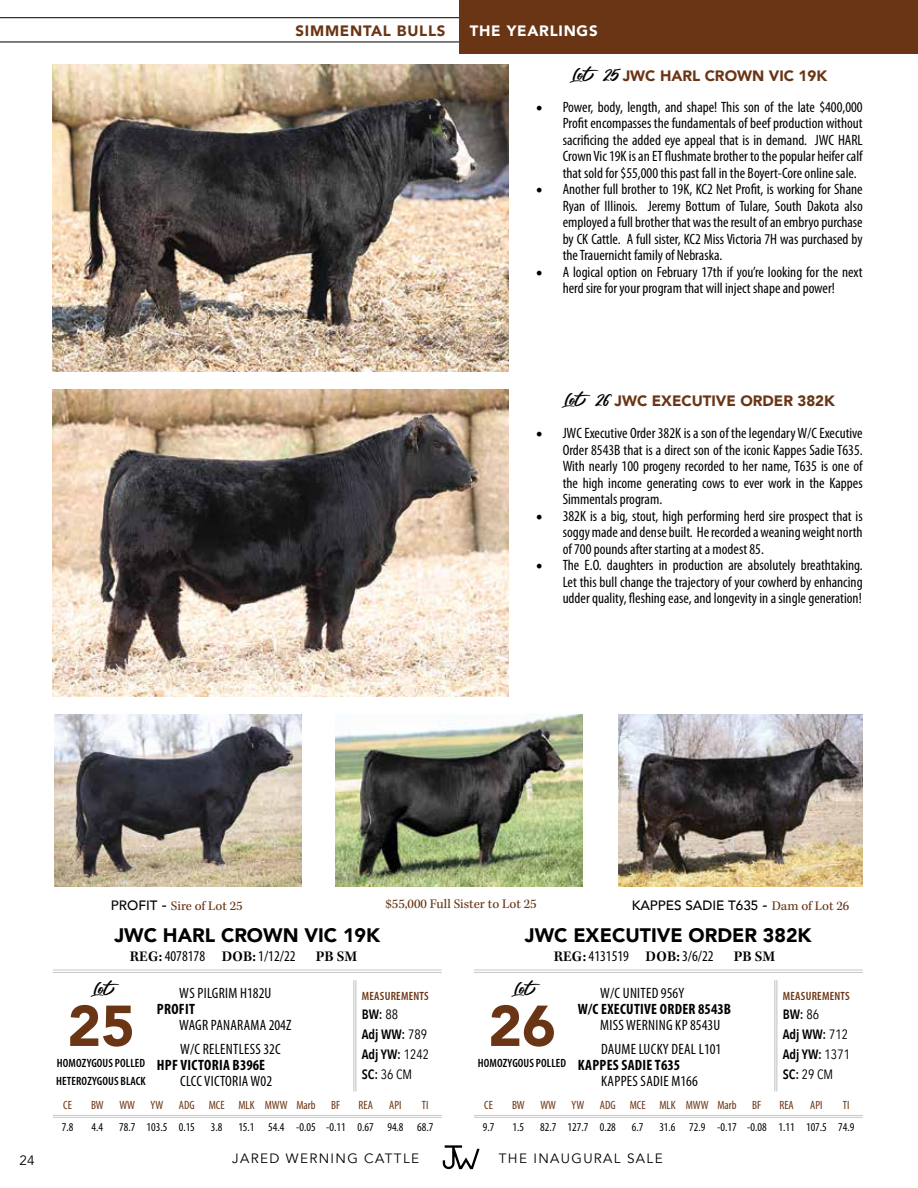
<style>
.page{position:relative;width:918px;height:1188px;background:#fff}
.page>*{position:absolute;margin:0;border:0;box-sizing:border-box;transform-origin:0 0}
.t1{font:900 57px "Avenir";color:#6a3515}
.t2{font:900 19.5px "Avenir";color:#000}
.t3{font:16.5px "Fair Prosper";color:#000}
.t4{font:condensed 15px/16.5px "Myriad Pro";color:#000;text-align:justify}
.t5{font:condensed 15px/32.2px "Myriad Pro";letter-spacing:.02em;color:#000}
.t6{font:700 condensed 15px "Myriad Pro";letter-spacing:.02em;color:#000}
.t7{font:900 15px "Avenir";color:#6a3515}
.t8{font:900 15px "Avenir";letter-spacing:.05em;color:#6a3515}
.t9{font:900 15px "Avenir";letter-spacing:.05em;color:#fff}
.t10{font:600 15px "Kepler Std";letter-spacing:.005em;color:#000}
.t11{font:600 13.5px/20.4px "Avenir Next Condensed";color:#000}
.t12{font:13.5px "Kepler Std";color:#6a3515}
.t13{font:13.5px "Avenir";letter-spacing:.1em;color:#000}
.t14{font:500 13.5px "Avenir";color:#000}
.t15{font:condensed 12px "Myriad Pro";color:#000}
.t16{font:condensed 12px "Myriad Pro";color:#6a3515}
.t17{font:600 condensed 12px/18.3px "Myriad Pro";letter-spacing:.01em;color:#000}
.t18{font:600 condensed 12px "Myriad Pro";letter-spacing:.02em;color:#6a3515}
.s1{font-family:"Fair Prosper";font-weight:400;font-size:16.5px;color:#000}
.s2{font-family:"Minion Pro";font-stretch:normal;font-size:18px}
.s3{font-family:"Avenir";font-weight:500;color:#000}
.s4{font-family:"Bell Gothic Std";font-weight:700;font-size:15px;color:#000}
.s5{font-family:"Bell Gothic Std";font-weight:700;font-size:15px}
.s6{font-family:"Kepler Std";font-weight:400;color:#6a3515}
.s7{font-family:"Kepler Std";font-weight:600;font-stretch:normal}
.s8{font-weight:400}
</style>
<div class="page">
<hr style="left:0;top:17px;width:470px;height:1px;background:#000">
<hr style="left:0;top:42px;width:470px;height:1px;background:#000">
<svg style="left:443px;top:1145px;width:37px;height:25px"></svg>
<div style="left:459px;top:0;width:459px;height:54px;background:#6a3515"></div>
<img style="left:54px;top:714px;width:247px;height:173px">
<img style="left:336px;top:714px;width:247px;height:173px">
<img style="left:618px;top:714px;width:245px;height:173px">
<img style="left:53px;top:65px;width:456px;height:307px">
<img style="left:53px;top:390px;width:456px;height:307px">
<hr style="left:53px;top:972px;width:389px;height:1px;background:#bcbec0">
<hr style="left:53px;top:970px;width:389px;height:1px;background:#bcbec0">
<hr style="left:355px;top:980px;width:1px;height:111px;background:#bcbec0">
<hr style="left:353px;top:980px;width:1px;height:111px;background:#bcbec0">
<hr style="left:53px;top:1117px;width:389px;height:1px;background:#bcbec0">
<hr style="left:53px;top:1115px;width:389px;height:1px;background:#bcbec0">
<hr style="left:474px;top:972px;width:389px;height:1px;background:#bcbec0">
<hr style="left:474px;top:970px;width:389px;height:1px;background:#bcbec0">
<hr style="left:776px;top:980px;width:1px;height:111px;background:#bcbec0">
<hr style="left:774px;top:980px;width:1px;height:111px;background:#bcbec0">
<hr style="left:474px;top:1117px;width:389px;height:1px;background:#bcbec0">
<hr style="left:474px;top:1115px;width:389px;height:1px;background:#bcbec0">
<p class="t8" style="left:296px;top:18px;width:151px">SIMMENTAL BULLS</p>
<p class="t9" style="left:470px;top:18px;width:129px">THE YEARLINGS</p>
<p class="t7" style="left:573px;top:63px;width:256px"><span class="s1">Lot 25</span> JWC HARL CROWN VIC 19K</p>
<p class="t4" style="left:563px;top:98px;width:302px;text-indent:-27px"><span class="s2">•</span> Power, body, length, and shape! This son of the late $400,000<br>Profit encompasses the fundamentals of beef production without sacrificing the added eye appeal that is in demand. JWC HARL Crown Vic 19K is an ET flushmate brother to the popular heifer calf that sold for $55,000 this past fall in the Boyert-Core online sale.</p>
<p class="t4" style="left:563px;top:181px;width:302px;text-indent:-27px"><span class="s2">•</span> Another full brother to 19K, KC2 Net Profit, is working for Shane Ryan of Illinois. Jeremy Bottum of Tulare, South Dakota also employed a full brother that was the result of an embryo purchase by CK Cattle. A full sister, KC2 Miss Victoria 7H was purchased by the Trauernicht family of Nebraska.</p>
<p class="t4" style="left:536px;top:263px;width:329px;text-align:center"><span class="s2">•</span> A logical option on February 17th if you’re looking for the next herd sire for your program that will inject shape and power!</p>
<p class="t7" style="left:565px;top:388px;width:272px"><span class="s1">Lot 26</span> JWC EXECUTIVE ORDER 382K</p>
<p class="t4" style="left:563px;top:425px;width:302px;text-indent:-27px"><span class="s2">•</span> JWC Executive Order 382K is a son of the legendary W/C Executive Order 8543B that is a direct son of the iconic Kappes Sadie T635.<br>With nearly 100 progeny recorded to her name, T635 is one of the high income generating cows to ever work in the Kappes Simmentals program.</p>
<p class="t4" style="left:563px;top:507px;width:302px;text-indent:-27px"><span class="s2">•</span> 382K is a big, stout, high performing herd sire prospect that is soggy made and dense built. He recorded a weaning weight north of 700 pounds after starting at a modest 85.</p>
<p class="t4" style="left:563px;top:557px;width:302px;text-indent:-27px"><span class="s2">•</span> The E.O. daughters in production are absolutely breathtaking.<br>Let this bull change the trajectory of your cowherd by enhancing udder quality, fleshing ease, and longevity in a single generation!</p>
<p class="t13" style="left:19px;top:1152px;width:17px">24</p>
<p class="t12" style="left:111px;top:898px;width:133px"><span class="s3">PROFIT</span> <span class="s4">-</span> Sire of Lot 25</p>
<p class="t12" style="left:386px;top:896px;width:153px">$55,000 Full Sister to Lot 25</p>
<p class="t14" style="left:632px;top:894px;width:219px">KAPPES SADIE T635 <span class="s5">-</span> <span class="s6">Dam of Lot 26</span></p>
<h2 class="t2" style="left:114px;top:919px;width:267px">JWC HARL CROWN VIC 19K</h2>
<h2 class="t2" style="left:525px;top:919px;width:288px">JWC EXECUTIVE ORDER 382K</h2>
<p class="t4" style="left:130px;top:948px;width:167px"><span class="s7">REG:</span> 4078178 <span class="s7">DOB:</span> 1/12/22</p>
<p class="t10" style="left:316px;top:948px;width:43px">PB SM</p>
<p class="t4" style="left:554px;top:948px;width:161px"><span class="s7">REG:</span> 4131519 <span class="s7">DOB:</span> 3/6/22</p>
<p class="t10" style="left:734px;top:948px;width:43px">PB SM</p>
<p class="t3" style="left:93px;top:979px;width:30px">Lot</p>
<h1 class="t1" style="left:67px;top:977px;width:69px">25</h1>
<p class="t17" style="left:56px;top:1054px;width:91px">HOMOZYGOUS POLLED<br>HETEROZYGOUS BLACK</p>
<p class="t4" style="left:179px;top:976px;width:114px;line-height:32.2px">WS PILGRIM H182U<br>WAGR PANARAMA 204Z</p>
<p class="t6" style="left:157px;top:999px;width:40px">PROFIT</p>
<p class="t5" style="left:180px;top:1033px;width:102px">W/C RELENTLESS 32C<br>CLCC VICTORIA W02</p>
<p class="t6" style="left:157px;top:1056px;width:110px">HPF VICTORIA B396E</p>
<p class="t18" style="left:362px;top:988px;width:68px">MEASUREMENTS</p>
<p class="t11" style="left:362px;top:1004px;width:38px">BW: <span class="s8">88</span></p>
<p class="t11" style="left:362px;top:1023px;width:69px">Adj WW: <span class="s8">789<br></span>Adj YW: <span class="s8">1242<br></span>SC: <span class="s8">36 CM</span></p>
<p class="t3" style="left:514px;top:979px;width:30px">Lot</p>
<h1 class="t1" style="left:488px;top:977px;width:69px">26</h1>
<p class="t17" style="left:478px;top:1054px;width:90px">HOMOZYGOUS POLLED</p>
<p class="t5" style="left:600px;top:976px;width:121px">W/C UNITED 956Y<br>MISS WERNING KP 8543U</p>
<p class="t6" style="left:578px;top:999px;width:155px">W/C EXECUTIVE ORDER 8543B</p>
<p class="t5" style="left:601px;top:1033px;width:122px">DAUME LUCKY DEAL L101<br>KAPPES SADIE M166</p>
<p class="t6" style="left:578px;top:1056px;width:104px">KAPPES SADIE T635</p>
<p class="t18" style="left:783px;top:988px;width:68px">MEASUREMENTS</p>
<p class="t11" style="left:783px;top:1004px;width:38px">BW: <span class="s8">86</span></p>
<p class="t11" style="left:783px;top:1023px;width:69px">Adj WW: <span class="s8">712<br></span>Adj YW: <span class="s8">1371<br></span>SC: <span class="s8">29 CM</span></p>
<p class="t16" style="left:63px;top:1098px;width:10px">CE</p>
<p class="t16" style="left:91px;top:1098px;width:14px">BW</p>
<p class="t16" style="left:119px;top:1098px;width:17px">WW</p>
<p class="t16" style="left:151px;top:1098px;width:14px">YW</p>
<p class="t16" style="left:179px;top:1098px;width:138px">ADG MCE MLK MWW Marb</p>
<p class="t16" style="left:331px;top:1098px;width:11px">BF</p>
<p class="t16" style="left:359px;top:1098px;width:16px">REA</p>
<p class="t16" style="left:389px;top:1098px;width:14px">API</p>
<p class="t16" style="left:422px;top:1098px;width:8px">TI</p>
<p class="t15" style="left:62px;top:1120px;width:13px">7.8</p>
<p class="t15" style="left:92px;top:1120px;width:13px">4.4</p>
<p class="t15" style="left:119px;top:1120px;width:77px">78.7 103.5 0.15</p>
<p class="t15" style="left:211px;top:1120px;width:13px">3.8</p>
<p class="t15" style="left:238px;top:1120px;width:197px">15.1 54.4 -0.05 -0.11 0.67 94.8 68.7</p>
<p class="t16" style="left:484px;top:1098px;width:10px">CE</p>
<p class="t16" style="left:512px;top:1098px;width:14px">BW</p>
<p class="t16" style="left:540px;top:1098px;width:17px">WW</p>
<p class="t16" style="left:572px;top:1098px;width:14px">YW</p>
<p class="t16" style="left:600px;top:1098px;width:138px">ADG MCE MLK MWW Marb</p>
<p class="t16" style="left:752px;top:1098px;width:11px">BF</p>
<p class="t16" style="left:780px;top:1098px;width:16px">REA</p>
<p class="t16" style="left:810px;top:1098px;width:14px">API</p>
<p class="t16" style="left:843px;top:1098px;width:8px">TI</p>
<p class="t15" style="left:483px;top:1120px;width:13px">9.7</p>
<p class="t15" style="left:513px;top:1120px;width:13px">1.5</p>
<p class="t15" style="left:540px;top:1120px;width:77px">82.7 127.7 0.28</p>
<p class="t15" style="left:632px;top:1120px;width:13px">6.7</p>
<p class="t15" style="left:659px;top:1120px;width:197px">31.6 72.9 -0.17 -0.08 1.11 107.5 74.9</p>
<p class="t13" style="left:232px;top:1150px;width:188px">JARED WERNING CATTLE</p>
<p class="t13" style="left:499px;top:1150px;width:165px">THE INAUGURAL SALE</p>
</div>
